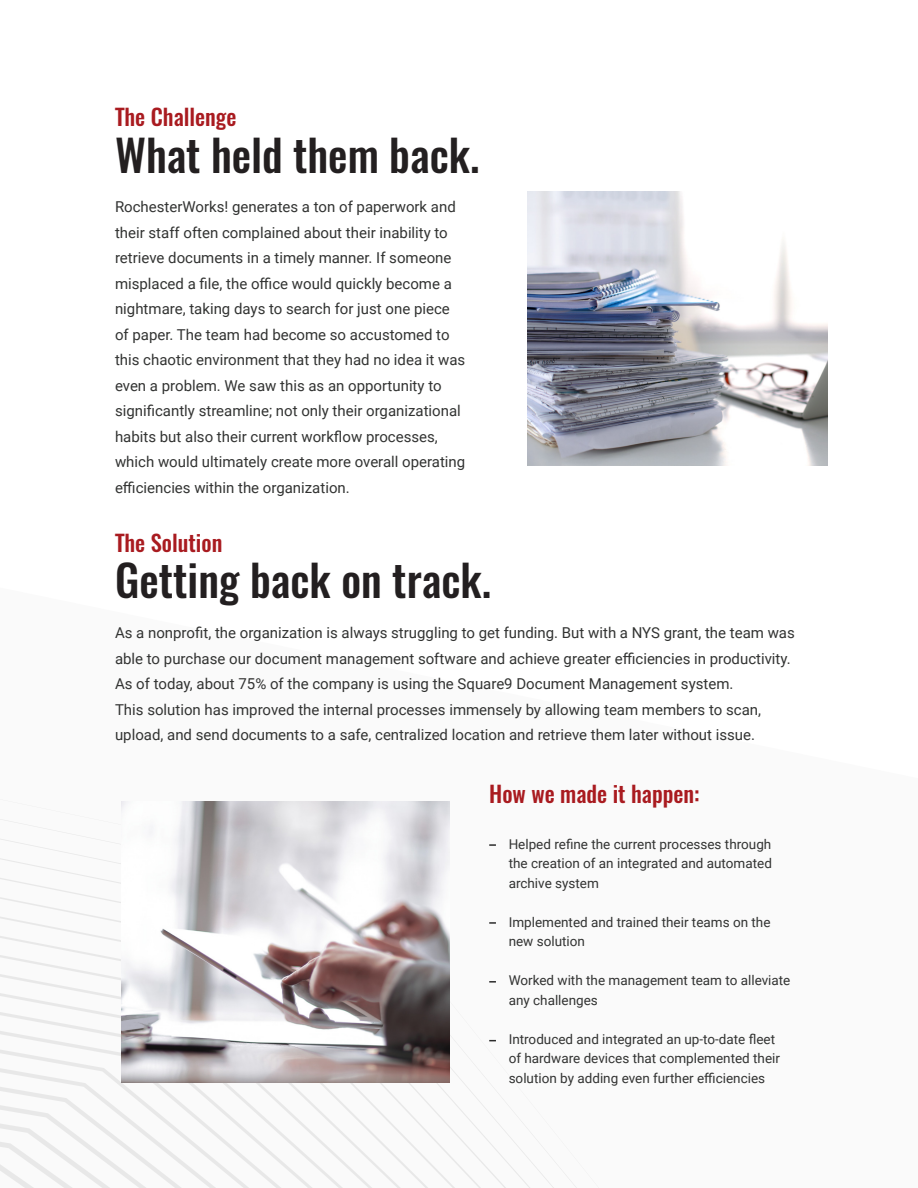
<style>
.page{position:relative;width:918px;height:1188px;background:#fff}
.page>*{position:absolute;margin:0;border:0;box-sizing:border-box;transform-origin:0 0}
.t1{font:500 43.5px "Oswald";color:#231f20}
.t2{font:500 22.5px "Oswald";color:#a91b20}
.t3{font:15px/25.5px "Roboto";color:#323332}
.t4{font:13.5px/19.5px "Roboto";color:#323332}
</style>
<div class="page">
<svg style="left:0;top:801px;width:505px;height:387px"></svg>
<img style="left:527px;top:191px;width:300px;height:275px">
<img style="left:121px;top:801px;width:328px;height:282px">
<svg style="left:489px;top:844px;width:7px;height:2px"></svg>
<svg style="left:489px;top:922px;width:7px;height:2px"></svg>
<svg style="left:489px;top:981px;width:7px;height:2px"></svg>
<p class="t2" style="left:115px;top:105px;width:123px">The Challenge</p>
<p class="t1" style="left:115px;top:132px;width:366px">What held them back.</p>
<p class="t3" style="left:115px;top:193px;width:352px">RochesterWorks! generates a ton of paperwork and their staff often complained about their inability to retrieve documents in a timely manner. If someone misplaced a file, the office would quickly become a nightmare, taking days to search for just one piece of paper. The team had become so accustomed to this chaotic environment that they had no idea it was even a problem. We saw this as an opportunity to significantly streamline; not only their organizational habits but also their current workflow processes, which would ultimately create more overall operating efficiencies within the organization.</p>
<p class="t2" style="left:115px;top:531px;width:109px">The Solution</p>
<p class="t1" style="left:115px;top:558px;width:378px">Getting back on track.</p>
<p class="t3" style="left:115px;top:620px;width:681px">As a nonprofit, the organization is always struggling to get funding. But with a NYS grant, the team was able to purchase our document management software and achieve greater efficiencies in productivity.<br>As of today, about 75% of the company is using the Square9 Document Management system.</p>
<p class="t3" style="left:115px;top:696px;width:648px">This solution has improved the internal processes immensely by allowing team members to scan, upload, and send documents to a safe, centralized location and retrieve them later without issue.</p>
<p class="t2" style="left:489px;top:782px;width:212px">How we made it happen:</p>
<p class="t4" style="left:509px;top:834px;width:264px">Helped refine the current processes through</p>
<p class="t4" style="left:509px;top:853px;width:265px">the creation of an integrated and automated archive system</p>
<p class="t4" style="left:509px;top:912px;width:263px">Implemented and trained their teams on the new solution</p>
<p class="t4" style="left:509px;top:970px;width:283px">Worked with the management team to alleviate any challenges</p>
<p class="t4" style="left:509px;top:1029px;width:273px">Introduced and integrated an up-to-date fleet of hardware devices that complemented their solution by adding even further efficiencies</p>
</div>
